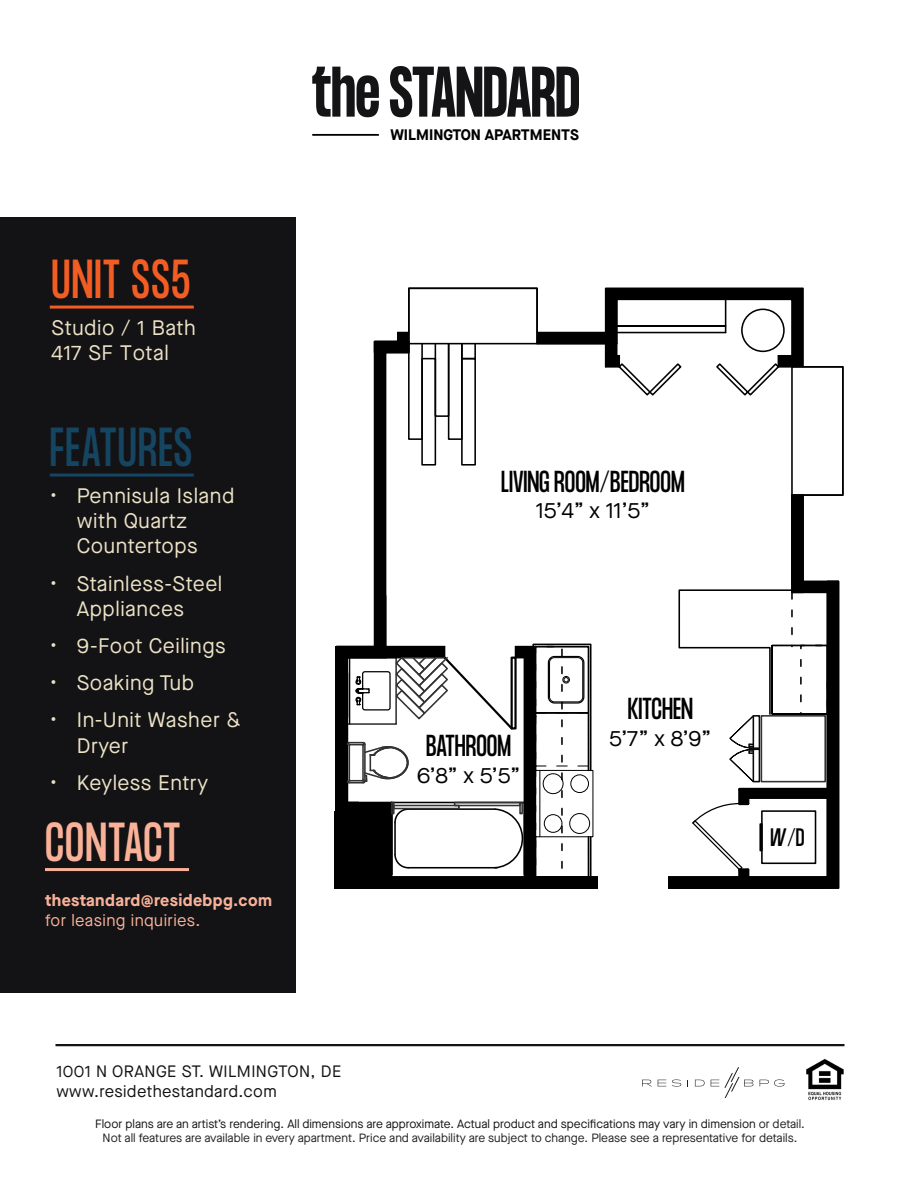
<style>
.page{position:relative;width:900px;height:1200px;background:#fff}
.page>*{position:absolute;margin:0;border:0;box-sizing:border-box;transform-origin:0 0}
.t1{font:48px "PP Formula Condensed";letter-spacing:.02em;color:#164561}
.t2{font:48px "PP Formula Condensed";letter-spacing:.025em;color:#f25d23}
.t3{font:48px "PP Formula Condensed";letter-spacing:.01em;color:#f9b299}
.t4{font:26.55px "PP Formula Condensed";color:#000}
.t5{font:22.05px "Maison Neue";color:#000}
.t6{font:22.05px "PP Formula Condensed";color:#000}
.t7{font:21px/25.2px "Maison Neue";letter-spacing:.025em;color:#ece2c6}
.t8{font:16.5px "Maison Neue";letter-spacing:.025em;color:#131215}
.t9{font:700 16.5px/19.8px "Maison Neue";letter-spacing:.025em;color:#f9b299}
.t10{font:700 15.3px "Maison Neue";color:#000}
.t11{font:12px/14.4px "Maison Neue";color:#231f20;text-align:center}
.s1{font-weight:400}
.s2{color:#131215}
</style>
<div class="page">
<div style="left:0;top:218px;width:296px;height:775px;background:#131215"></div>
<div style="left:791px;top:366px;width:53px;height:130px;border:2px solid #000"></div>
<div style="left:827px;top:581px;width:12px;height:308px;border:2px solid #000"></div>
<svg style="left:336px;top:288px;width:502px;height:600px"></svg>
<div style="left:347px;top:876px;width:482px;height:13px;border:2px solid #000"></div>
<div style="left:347px;top:877px;width:481px;height:11px;background:#000"></div>
<div style="left:519px;top:802px;width:4px;height:12px;border:2px solid #333"></div>
<div style="left:393px;top:805px;width:67px;height:4px;border:2px solid #333"></div>
<div style="left:391px;top:802px;width:4px;height:12px;border:2px solid #333"></div>
<div style="left:454px;top:802px;width:67px;height:4px;border:2px solid #333"></div>
<div style="left:461px;top:358px;width:15px;height:108px;border:2px solid #000"></div>
<div style="left:421px;top:358px;width:15px;height:108px;border:2px solid #000"></div>
<div style="left:435px;top:343px;width:14px;height:74px;border:2px solid #000"></div>
<div style="left:448px;top:343px;width:15px;height:97px;border:2px solid #000"></div>
<div style="left:461px;top:343px;width:15px;height:16px;border:2px solid #000"></div>
<div style="left:408px;top:343px;width:15px;height:97px;border:2px solid #000"></div>
<div style="left:535px;top:770px;width:58px;height:67px;border:1px solid #000"></div>
<hr style="left:540px;top:770px;width:1px;height:67px;background:#000">
<div style="left:544px;top:815px;width:18px;height:17px;border:1px solid #000;border-radius:50%"></div>
<div style="left:570px;top:814px;width:20px;height:19px;border:1px solid #000;border-radius:50%"></div>
<div style="left:543px;top:774px;width:20px;height:20px;border:1px solid #000;border-radius:50%"></div>
<div style="left:571px;top:775px;width:18px;height:18px;border:1px solid #000;border-radius:50%"></div>
<svg style="left:346px;top:643px;width:246px;height:141px"></svg>
<div style="left:535px;top:646px;width:54px;height:67px;border:1px dashed #020202"></div>
<svg style="left:678px;top:589px;width:151px;height:290px"></svg>
<div style="left:335px;top:811px;width:19px;height:78px;background:#000"></div>
<hr style="left:335px;top:647px;width:1px;height:168px;background:#000">
<div style="left:599px;top:873px;width:69px;height:20px;background:#fff"></div>
<svg style="left:312px;top:67px;width:67px;height:50px"></svg>
<svg style="left:390px;top:66px;width:189px;height:51px"></svg>
<hr style="left:312px;top:134px;width:67px;height:2px;background:#000">
<hr style="left:50px;top:306px;width:144px;height:3px;background:#f25d23">
<hr style="left:50px;top:474px;width:144px;height:3px;background:#164561">
<hr style="left:45px;top:868px;width:144px;height:3px;background:#f9b299">
<svg style="left:642px;top:1080px;width:10px;height:6px"></svg>
<svg style="left:658px;top:1080px;width:8px;height:6px"></svg>
<svg style="left:672px;top:1080px;width:9px;height:7px"></svg>
<svg style="left:695px;top:1080px;width:10px;height:6px"></svg>
<svg style="left:760px;top:1080px;width:24px;height:7px"></svg>
<svg style="left:711px;top:1067px;width:42px;height:31px"></svg>
<img style="left:806px;top:1058px;width:38px;height:43px">
<hr style="left:56px;top:1044px;width:788px;height:2px;background:#131215">
<p class="t2" style="left:52px;top:250px;width:141px">UNIT SS5</p>
<p class="t7" style="left:52px;top:315px;width:146px">Studio / 1 Bath</p>
<p class="t7" style="left:52px;top:340px;width:119px">417 SF Total</p>
<p class="t1" style="left:50px;top:418px;width:144px">FEATURES</p>
<p class="t7" style="left:77px;top:483px;width:159px;text-indent:-27px">• Pennisula Island with Quartz<br>Countertops</p>
<p class="t7" style="left:50px;top:571px;width:174px;text-align:center">• Stainless-Steel<br>Appliances</p>
<p class="t7" style="left:50px;top:633px;width:177px">• 9-Foot Ceilings</p>
<p class="t7" style="left:50px;top:670px;width:146px">• Soaking Tub</p>
<p class="t7" style="left:77px;top:707px;width:165px;text-indent:-27px">• In-Unit Washer &amp;<br>Dryer</p>
<p class="t7" style="left:50px;top:770px;width:160px">• Keyless Entry</p>
<p class="t3" style="left:45px;top:814px;width:137px">CONTACT</p>
<p class="t9" style="left:45px;top:892px;width:229px">thestandard@residebpg.com <span class="s1">for leasing inquiries.</span></p>
<p class="t10" style="left:390px;top:125px;width:190px">WILMINGTON APARTMENTS</p>
<p class="t4" style="left:501px;top:466px;width:185px">LIVING ROOM/BEDROOM</p>
<p class="t5" style="left:536px;top:496px;width:116px">15’4” x 11’5”</p>
<p class="t4" style="left:426px;top:730px;width:87px">BATHROOM</p>
<p class="t5" style="left:417px;top:761px;width:105px">6’8” x 5’5”</p>
<p class="t4" style="left:628px;top:693px;width:67px">KITCHEN</p>
<p class="t5" style="left:609px;top:724px;width:104px">5’7” x 8’9”</p>
<p class="t6" style="left:770px;top:824px;width:36px">W/D</p>
<p class="t8" style="left:56px;top:1060px;width:286px">1001 N ORANGE ST. WILMINGTON, DE</p>
<p class="t8" style="left:56px;top:1080px;width:222px">www.residethestandard.com</p>
<p class="t11" style="left:95px;top:1116px;width:711px"><span class="s2">Floor plans are an artist’s rendering. All dimensions are approximate. Actual product and specifications may vary in dimension</span> or detail.<br>Not all features are available in every apartment. Price and availability are subject to change. Please see a representative for details.</p>
</div>
